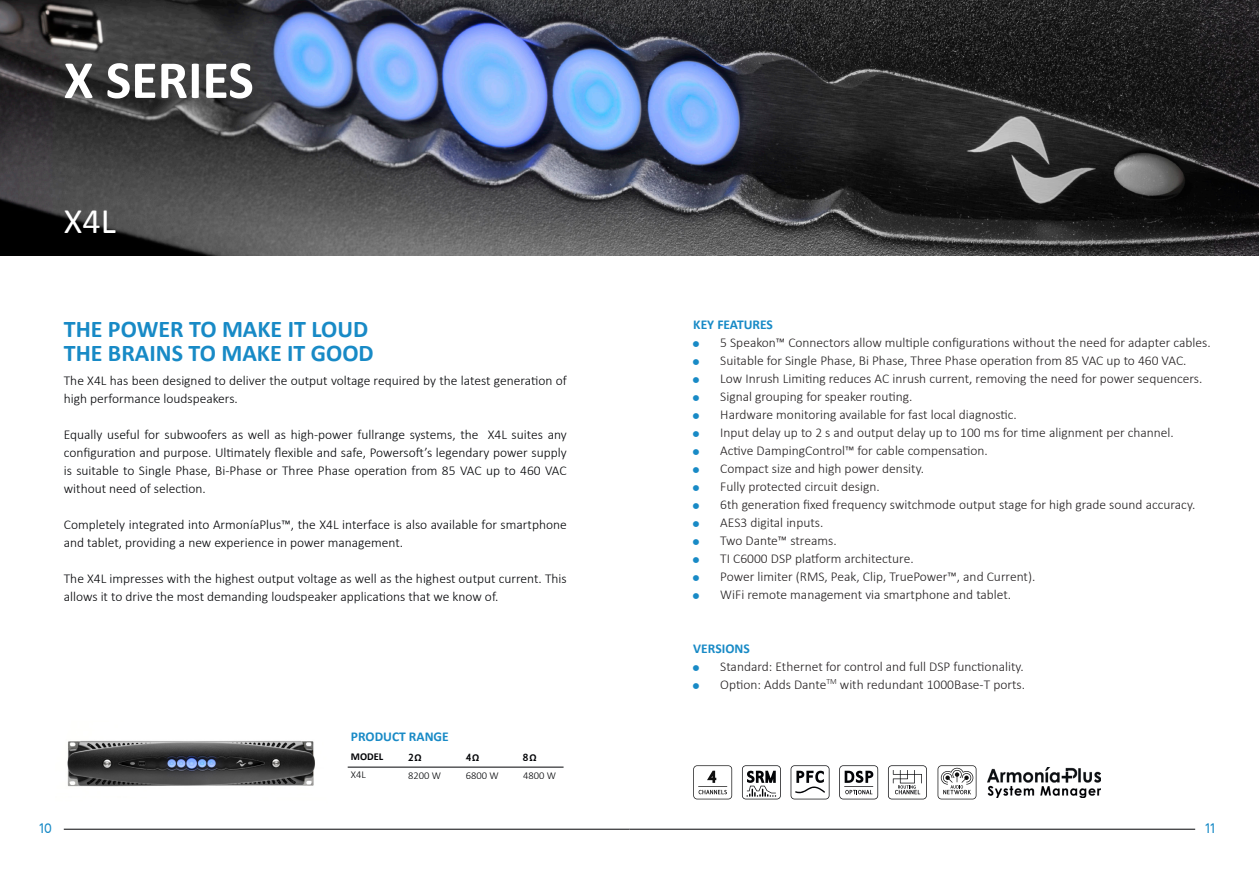
<style>
.page{position:relative;width:1259px;height:893px;background:#fff}
.page>*{position:absolute;margin:0;border:0;box-sizing:border-box;transform-origin:0 0}
.Header_title{font:700 54px "Calibri";color:#fff}
.Header_title-2{font:36px "Calibri";color:#fff}
.h2_blue{font:700 24px "Calibri";color:#188ac6}
.t1{font:300 13.5px "Calibri";color:#231f20}
.Text_sm{font:300 13.5px/18px "Calibri";color:#030407}
.h4_blue{font:700 13.5px "Calibri";color:#188ac6}
.t2{font:13.5px "Powersoft Cab 18";color:#188ac6}
.THIS_IS_INFURIATING{font:300 10.5px "Calibri";color:#030407}
.THIS_IS_INFURIATING-2{font:700 10.5px "Powersoft Cab 18";color:#030407}
.THIS_IS_INFURIATING-3{font:700 10.5px "Calibri";color:#030407}
.s1{font-family:"Calibri"}
.s2{font-family:"Powersoft Cab 18";font-weight:700;font-size:12px;color:#188ac6}
</style>
<div class="page">
<hr style="left:64px;top:829px;width:565px;height:1px;background:#030407">
<hr style="left:629px;top:829px;width:566px;height:1px;background:#030407">
<img style="left:0;top:0;width:1259px;height:255px">
<hr style="left:348px;top:767px;width:215px;height:1px;background:#030407">
<img style="left:67px;top:740px;width:248px;height:47px">
<svg style="left:742px;top:765px;width:39px;height:34px"></svg>
<svg style="left:790px;top:765px;width:39px;height:34px"></svg>
<svg style="left:839px;top:765px;width:39px;height:34px"></svg>
<svg style="left:888px;top:765px;width:39px;height:34px"></svg>
<img style="left:987px;top:767px;width:113px;height:30px">
<svg style="left:693px;top:765px;width:39px;height:34px"></svg>
<svg style="left:937px;top:765px;width:39px;height:34px"></svg>
<p class="Header_title" style="left:64px;top:42px;width:191px">X SERIES</p>
<p class="Header_title-2" style="left:64px;top:199px;width:54px">X4L</p>
<p class="h2_blue" style="left:64px;top:312px;width:306px">THE POWER TO MAKE IT LOUD</p>
<p class="h2_blue" style="left:64px;top:336px;width:311px">THE BRAINS TO MAKE IT GOOD</p>
<p class="Text_sm" style="left:64px;top:372px;width:504px">The X4L has been designed to deliver the output voltage required by the latest generation of high performance loudspeakers.</p>
<p class="Text_sm" style="left:64px;top:426px;width:504px;text-align:justify">Equally useful for subwoofers as well as high-power fullrange systems, the X4L suites any configuration and purpose. Ultimately flexible and safe, Powersoft’s legendary power supply is suitable to Single Phase, Bi-Phase or Three Phase operation from 85 VAC up to 460 VAC without need of selection.</p>
<p class="Text_sm" style="left:64px;top:516px;width:504px">Completely integrated into ArmoníaPlus™, the X4L interface is also available for smartphone and tablet, providing a new experience in power management.</p>
<p class="Text_sm" style="left:64px;top:570px;width:504px">The X4L impresses with the highest output voltage as well as the highest output current. This allows it to drive the most demanding loudspeaker applications that we know of.</p>
<p class="h4_blue" style="left:351px;top:727px;width:99px">PRODUCT RANGE</p>
<p class="THIS_IS_INFURIATING-3" style="left:351px;top:749px;width:34px">MODEL</p>
<p class="THIS_IS_INFURIATING" style="left:351px;top:768px;width:16px">X4L</p>
<p class="THIS_IS_INFURIATING-2" style="left:408px;top:752px;width:15px">2<span class="s1">Ω</span></p>
<p class="THIS_IS_INFURIATING" style="left:408px;top:769px;width:34px">8200 W</p>
<p class="THIS_IS_INFURIATING-2" style="left:466px;top:752px;width:15px">4<span class="s1">Ω</span></p>
<p class="THIS_IS_INFURIATING" style="left:466px;top:769px;width:34px">6800 W</p>
<p class="THIS_IS_INFURIATING-2" style="left:523px;top:752px;width:15px">8<span class="s1">Ω</span></p>
<p class="THIS_IS_INFURIATING" style="left:523px;top:769px;width:34px">4800 W</p>
<p class="h4_blue" style="left:693px;top:315px;width:81px">KEY FEATURES</p>
<p class="t1" style="left:693px;top:334px;width:519px"><span class="s2">•</span> 5 Speakon™ Connectors allow multiple configurations without the need for adapter cables.</p>
<p class="t1" style="left:693px;top:352px;width:495px"><span class="s2">•</span> Suitable for Single Phase, Bi Phase, Three Phase operation from 85 VAC up to 460 VAC.</p>
<p class="t1" style="left:693px;top:370px;width:510px"><span class="s2">•</span> Low Inrush Limiting reduces AC inrush current, removing the need for power sequencers.</p>
<p class="t1" style="left:693px;top:388px;width:220px"><span class="s2">•</span> Signal grouping for speaker routing.</p>
<p class="t1" style="left:693px;top:406px;width:325px"><span class="s2">•</span> Hardware monitoring available for fast local diagnostic.</p>
<p class="t1" style="left:693px;top:424px;width:482px"><span class="s2">•</span> Input delay up to 2 s and output delay up to 100 ms for time alignment per channel.</p>
<p class="t1" style="left:693px;top:442px;width:296px"><span class="s2">•</span> Active DampingControl™ for cable compensation.</p>
<p class="t1" style="left:693px;top:460px;width:232px"><span class="s2">•</span> Compact size and high power density.</p>
<p class="t1" style="left:693px;top:478px;width:188px"><span class="s2">•</span> Fully protected circuit design.</p>
<p class="t1" style="left:693px;top:496px;width:503px"><span class="s2">•</span> 6th generation fixed frequency switchmode output stage for high grade sound accuracy.</p>
<p class="t1" style="left:693px;top:514px;width:132px"><span class="s2">•</span> AES3 digital inputs.</p>
<p class="t1" style="left:693px;top:532px;width:145px"><span class="s2">•</span> Two Dante™ streams.</p>
<p class="t1" style="left:693px;top:550px;width:222px"><span class="s2">•</span> TI C6000 DSP platform architecture.</p>
<p class="t1" style="left:693px;top:568px;width:344px"><span class="s2">•</span> Power limiter (RMS, Peak, Clip, TruePower™, and Current).</p>
<p class="t1" style="left:693px;top:586px;width:319px"><span class="s2">•</span> WiFi remote management via smartphone and tablet.</p>
<p class="h4_blue" style="left:693px;top:639px;width:58px">VERSIONS</p>
<p class="t1" style="left:693px;top:658px;width:332px"><span class="s2">•</span> Standard: Ethernet for control and full DSP functionality.</p>
<p class="t1" style="left:693px;top:676px;width:333px"><span class="s2">•</span> Option: Adds Dante<sup>TM</sup> with redundant 1000Base-T ports.</p>
<p class="t2" style="left:40px;top:821px;width:15px">10</p>
<p class="t2" style="left:1205px;top:821px;width:12px">11</p>
</div>
